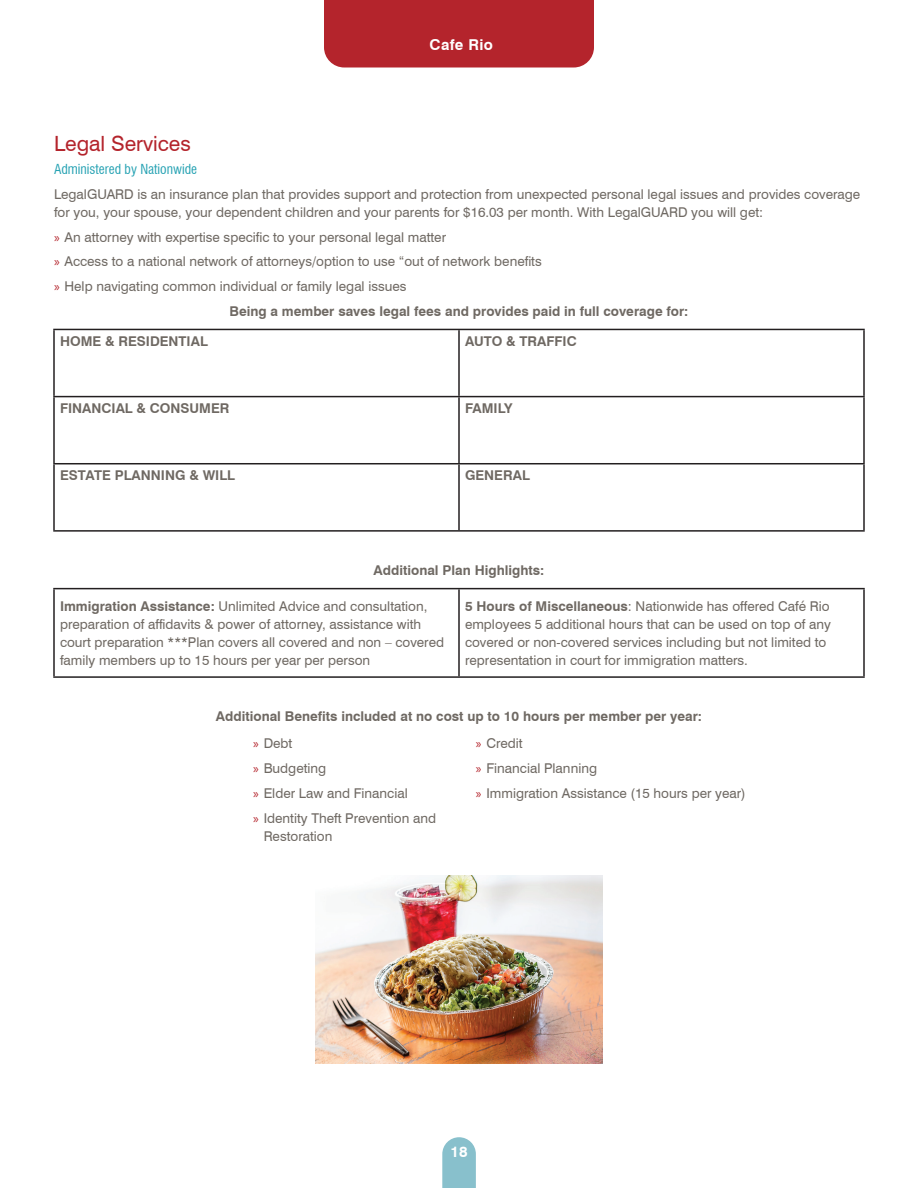
<style>
.page{position:relative;width:918px;height:1188px;background:#fff}
.page>*{position:absolute;margin:0;border:0;box-sizing:border-box;transform-origin:0 0}
.t1{font:21px "Swiss 721 BT";color:#b4242c}
.t2{font:700 15px "Swiss 721 BT";letter-spacing:.02em;color:#fff}
.t3{font:13.5px/18px "Swiss 721 BT";color:#6f6963}
.t4{font:700 13.5px/27.2px "Swiss 721 BT";color:#6f6963}
.t5{font:condensed 13.5px "Swiss 721 BT";color:#26a2b3}
.s1{font-family:"Myriad Pro";color:#b4242c}
.s2{font-weight:700}
.s3{font-family:"Myriad Pro";font-weight:400;color:#b4242c}
.s4{font-weight:400}
</style>
<div class="page">
<svg style="left:442px;top:1137px;width:34px;height:51px;background:#92c5d0"></svg>
<div style="left:324px;top:0;width:270px;height:68px;background:#b4242c"></div>
<hr style="left:53px;top:329px;width:406px;height:1px;background:#231f20">
<hr style="left:53px;top:330px;width:2px;height:66px;background:#231f20">
<hr style="left:459px;top:329px;width:406px;height:1px;background:#231f20">
<hr style="left:458px;top:330px;width:2px;height:66px;background:#231f20">
<hr style="left:863px;top:330px;width:2px;height:66px;background:#231f20">
<hr style="left:53px;top:396px;width:406px;height:1px;background:#231f20">
<hr style="left:53px;top:397px;width:2px;height:66px;background:#231f20">
<hr style="left:459px;top:396px;width:406px;height:1px;background:#231f20">
<hr style="left:458px;top:397px;width:2px;height:66px;background:#231f20">
<hr style="left:863px;top:397px;width:2px;height:66px;background:#231f20">
<hr style="left:53px;top:463px;width:406px;height:1px;background:#231f20">
<hr style="left:53px;top:464px;width:2px;height:66px;background:#231f20">
<hr style="left:459px;top:463px;width:406px;height:1px;background:#231f20">
<hr style="left:458px;top:464px;width:2px;height:66px;background:#231f20">
<hr style="left:863px;top:464px;width:2px;height:66px;background:#231f20">
<hr style="left:53px;top:530px;width:406px;height:2px;background:#231f20">
<hr style="left:459px;top:530px;width:406px;height:2px;background:#231f20">
<hr style="left:53px;top:588px;width:406px;height:1px;background:#231f20">
<hr style="left:53px;top:589px;width:2px;height:87px;background:#231f20">
<hr style="left:459px;top:588px;width:406px;height:1px;background:#231f20">
<hr style="left:458px;top:589px;width:2px;height:87px;background:#231f20">
<hr style="left:863px;top:589px;width:2px;height:87px;background:#231f20">
<hr style="left:53px;top:676px;width:406px;height:2px;background:#231f20">
<hr style="left:459px;top:676px;width:406px;height:2px;background:#231f20">
<img style="left:316px;top:875px;width:286px;height:188px">
<p class="t2" style="left:430px;top:36px;width:65px">Cafe Rio</p>
<h1 class="t1" style="left:54px;top:131px;width:138px">Legal Services</h1>
<p class="t5" style="left:54px;top:161px;width:145px">Administered by Nationwide</p>
<p class="t3" style="left:54px;top:185px;width:808px">LegalGUARD is an insurance plan that provides support and protection from unexpected personal legal issues and provides coverage for you, your spouse, your dependent children and your parents for $16.03 per month. With LegalGUARD you will get:</p>
<p class="t3" style="left:54px;top:228px;width:394px"><span class="s1">»</span> An attorney with expertise specific to your personal legal matter</p>
<p class="t3" style="left:54px;top:253px;width:489px"><span class="s1">»</span> Access to a national network of attorneys/option to use “out of network benefits</p>
<p class="t3" style="left:54px;top:277px;width:354px"><span class="s1">»</span> Help navigating common individual or family legal issues</p>
<p class="t4" style="left:230px;top:297px;width:460px">Being a member saves legal fees and provides paid in full coverage for:</p>
<p class="t4" style="left:60px;top:327px;width:149px">HOME &amp; RESIDENTIAL</p>
<p class="t4" style="left:465px;top:327px;width:113px">AUTO &amp; TRAFFIC</p>
<p class="t4" style="left:60px;top:394px;width:171px">FINANCIAL &amp; CONSUMER</p>
<p class="t4" style="left:465px;top:394px;width:49px">FAMILY</p>
<p class="t4" style="left:60px;top:462px;width:177px">ESTATE PLANNING &amp; WILL</p>
<p class="t4" style="left:465px;top:462px;width:66px">GENERAL</p>
<p class="t4" style="left:374px;top:557px;width:172px">Additional Plan Highlights:</p>
<p class="t3" style="left:60px;top:597px;width:386px"><span class="s2">Immigration Assistance:</span> Unlimited Advice and consultation, preparation of affidavits &amp; power of attorney, assistance with court preparation ***Plan covers all covered and non – covered family members up to 15 hours per year per person</p>
<p class="t3" style="left:465px;top:597px;width:368px"><span class="s2">5 Hours of Miscellaneous</span>: Nationwide has offered Café Rio employees 5 additional hours that can be used on top of any covered or non-covered services including but not limited to representation in court for immigration matters.</p>
<p class="t4" style="left:253px;top:703px;width:450px;text-indent:-37px">Additional Benefits included at no cost up to 10 hours per member per year: <span class="s3">»</span> <span class="s4">Debt</span></p>
<p class="t3" style="left:253px;top:756px;width:184px;line-height:24.8px"><span class="s1">»</span> Budgeting<br><span class="s1">»</span> Elder Law and Financial<br><span class="s1">»</span> Identity Theft Prevention and</p>
<p class="t3" style="left:264px;top:827px;width:70px">Restoration</p>
<p class="t3" style="left:476px;top:731px;width:271px;line-height:24.8px"><span class="s1">»</span> Credit<br><span class="s1">»</span> Financial Planning<br><span class="s1">»</span> Immigration Assistance (15 hours per year)</p>
<p class="t2" style="left:450px;top:1142px;width:19px">18</p>
</div>
